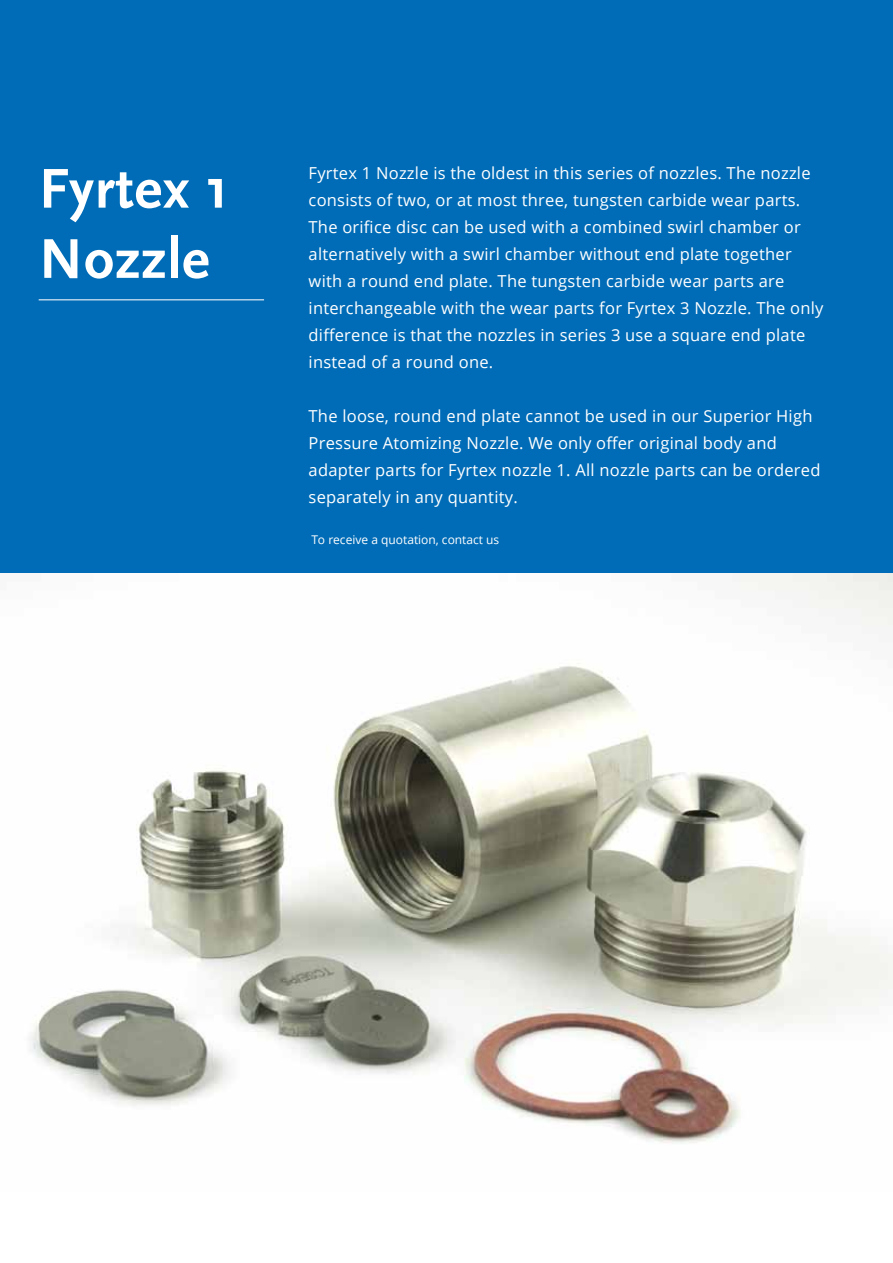
<style>
.page{position:relative;width:893px;height:1263px;background:#fff}
.page>*{position:absolute;margin:0;border:0;box-sizing:border-box;transform-origin:0 0}
.t1{font:700 58.5px/70.2px "Scala Sans";color:#fff}
.t2{font:16.5px/27px "Open Sans";letter-spacing:.015em;color:#fff}
.t3{font:12px "Open Sans";color:#fff}
</style>
<div class="page">
<div style="left:0;top:0;width:893px;height:572px;background:#006cb7"></div>
<hr style="left:39px;top:299px;width:225px;height:1px;background:#fff">
<img style="left:29px;top:574px;width:864px;height:570px">
<h1 class="t1" style="left:39px;top:155px;width:192px">Fyrtex 1<br>Nozzle</h1>
<p class="t2" style="left:309px;top:159px;width:516px">Fyrtex 1 Nozzle is the oldest in this series of nozzles. The nozzle consists of two, or at most three, tungsten carbide wear parts.<br>The orifice disc can be used with a combined swirl chamber or alternatively with a swirl chamber without end plate together with a round end plate. The tungsten carbide wear parts are interchangeable with the wear parts for Fyrtex 3 Nozzle. The only difference is that the nozzles in series 3 use a square end plate instead of a round one.</p>
<p class="t2" style="left:309px;top:402px;width:513px">The loose, round end plate cannot be used in our Superior High Pressure Atomizing Nozzle. We only offer original body and adapter parts for Fyrtex nozzle 1. All nozzle parts can be ordered separately in any quantity.</p>
<p class="t3" style="left:311px;top:531px;width:189px">To receive a quotation, contact us</p>
</div>
